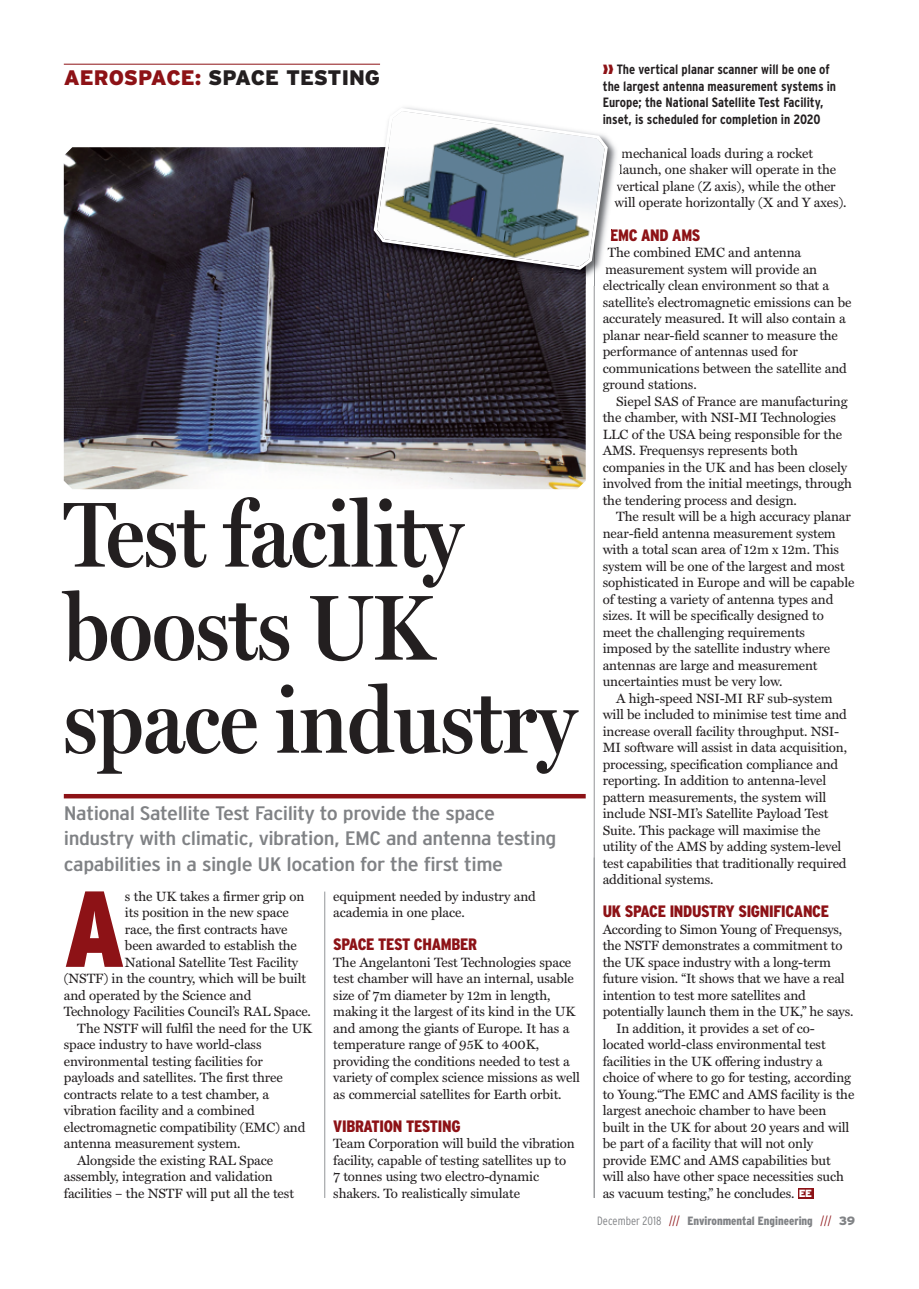
<style>
.page{position:relative;width:919px;height:1289px;background:#fff}
.page>*{position:absolute;margin:0;border:0;box-sizing:border-box;transform-origin:0 0}
.t1{font:900 condensed 107.7px "Interstate";color:#8d1216}
.t2{font:600 93px/93px "Miller Headline";color:#231f20}
.t3{font:900 21px "Interstate";color:#231f20}
.t4{font:condensed 19.5px/25.5px "Interstate";letter-spacing:-.02em;color:#808285;scale:1.25 1}
.t5{font:900 condensed 16.5px "Interstate";letter-spacing:-.02em;color:#8d1216}
.t6{font:13.5px/16.5px "Miller Text";letter-spacing:-.01em;color:#231f20}
.t7{font:700 condensed 13.5px/16.5px "Interstate";color:#231f20}
.t8{font:900 condensed 12px "Interstate";color:#808285}
.s1{color:#8d1216}
.s2{font-family:"Interstate";font-weight:900;font-size:10.35px;color:#fff}
.s3{font-weight:300}
.s4{font-weight:300;color:#8d1216}
.s5{font-stretch:normal}
</style>
<div class="page">
<hr style="left:594px;top:146px;width:1px;height:1051px;background:#939598">
<hr style="left:324px;top:891px;width:1px;height:306px;background:#939598">
<div style="left:797px;top:1187px;width:16px;height:11px;background:#8d1216"></div>
<hr style="left:64px;top:794px;width:521px;height:4px;background:#8d1216">
<hr style="left:64px;top:64px;width:316px;height:1px;background:#8d1216">
<img style="left:64px;top:147px;width:521px;height:342px">
<img style="left:364px;top:147px;width:221px;height:138px">
<svg style="left:373px;top:108px;width:250px;height:166px"></svg>
<h3 class="t3" style="left:64px;top:66px;width:318px"><span class="s1">AEROSPACE:</span> SPACE TESTING</h3>
<h2 class="t2" style="left:64px;top:488px;width:513px">Test facility boosts UK space industry</h2>
<h3 class="t4" style="left:64px;top:800px;width:395px">National Satellite Test Facility to provide the space industry with climatic, vibration, EMC and antenna testing capabilities in a single UK location for the first time</h3>
<h1 class="t1" style="left:64px;top:866px;width:63px">A</h1>
<p class="t6" style="left:125px;top:887px;width:181px">s the UK takes a firmer grip on</p>
<p class="t6" style="left:125px;top:904px;width:165px">its position in the new space</p>
<p class="t6" style="left:125px;top:920px;width:164px">race, the first contracts have</p>
<p class="t6" style="left:125px;top:937px;width:173px">been awarded to establish the</p>
<p class="t6" style="left:125px;top:953px;width:175px">National Satellite Test Facility</p>
<p class="t6" style="left:64px;top:970px;width:244px">(NSTF) in the country, which will be built</p>
<p class="t6" style="left:64px;top:986px;width:189px">and operated by the Science and</p>
<p class="t6" style="left:64px;top:1003px;width:249px">Technology Facilities Council’s RAL Space.</p>
<p class="t6" style="left:77px;top:1019px;width:236px">The NSTF will fulfil the need for the UK</p>
<p class="t6" style="left:64px;top:1036px;width:199px">space industry to have world-class</p>
<p class="t6" style="left:64px;top:1052px;width:200px">environmental testing facilities for</p>
<p class="t6" style="left:64px;top:1069px;width:220px">payloads and satellites. The first three</p>
<p class="t6" style="left:64px;top:1085px;width:207px">contracts relate to a test chamber, a</p>
<p class="t6" style="left:64px;top:1102px;width:192px">vibration facility and a combined</p>
<p class="t6" style="left:64px;top:1118px;width:243px">electromagnetic compatibility (EMC) and</p>
<p class="t6" style="left:64px;top:1135px;width:178px">antenna measurement system.</p>
<p class="t6" style="left:77px;top:1151px;width:197px">Alongside the existing RAL Space</p>
<p class="t6" style="left:64px;top:1168px;width:210px">assembly, integration and validation</p>
<p class="t6" style="left:64px;top:1184px;width:232px">facilities – the NSTF will put all the test</p>
<p class="t6" style="left:333px;top:887px;width:204px">equipment needed by industry and academia in one place.</p>
<p class="t5" style="left:333px;top:935px;width:145px">SPACE TEST CHAMBER</p>
<p class="t6" style="left:333px;top:953px;width:248px">The Angelantoni Test Technologies space test chamber will have an internal, usable size of 7m diameter by 12m in length, making it the largest of its kind in the UK and among the giants of Europe. It has a temperature range of 95K to 400K, providing the conditions needed to test a variety of complex science missions as well as commercial satellites for Earth orbit.</p>
<p class="t5" style="left:333px;top:1116px;width:129px">VIBRATION TESTING</p>
<p class="t6" style="left:333px;top:1135px;width:243px">Team Corporation will build the vibration facility, capable of testing satellites up to 7 tonnes using two electro-dynamic shakers. To realistically simulate</p>
<p class="t7" style="left:602px;top:61px;width:235px"><span class="s1">❱❱</span> The vertical planar scanner will be one of the largest antenna measurement systems in Europe; the National Satellite Test Facility, inset, is scheduled for completion in 2020</p>
<p class="t6" style="left:621px;top:145px;width:193px">mechanical loads during a rocket</p>
<p class="t6" style="left:619px;top:161px;width:219px">launch, one shaker will operate in the</p>
<p class="t6" style="left:616px;top:178px;width:220px">vertical plane (Z axis), while the other</p>
<p class="t6" style="left:614px;top:194px;width:234px">will operate horizontally (X and Y axes).</p>
<p class="t5" style="left:610px;top:225px;width:92px">EMC AND AMS</p>
<p class="t6" style="left:602px;top:244px;width:250px;text-indent:5px">The combined EMC and antenna measurement system will provide an electrically clean environment so that a satellite’s electromagnetic emissions can be accurately measured. It will also contain a planar near-field scanner to measure the performance of antennas used for communications between the satellite and ground stations.</p>
<p class="t6" style="left:602px;top:392px;width:251px;text-indent:14px">Siepel SAS of France are manufacturing the chamber, with NSI-MI Technologies LLC of the USA being responsible for the AMS. Frequensys represents both companies in the UK and has been closely involved from the initial meetings, through the tendering process and design.</p>
<p class="t6" style="left:616px;top:508px;width:236px">The result will be a high accuracy planar</p>
<p class="t6" style="left:602px;top:524px;width:234px">near-field antenna measurement system</p>
<p class="t6" style="left:602px;top:541px;width:238px">with a total scan area of 12m x 12m. This</p>
<p class="t6" style="left:602px;top:557px;width:243px">system will be one of the largest and most</p>
<p class="t6" style="left:602px;top:574px;width:253px">sophisticated in Europe and will be capable</p>
<p class="t6" style="left:602px;top:590px;width:232px">of testing a variety of antenna types and</p>
<p class="t6" style="left:602px;top:607px;width:222px">sizes. It will be specifically designed to</p>
<p class="t6" style="left:602px;top:623px;width:204px">meet the challenging requirements</p>
<p class="t6" style="left:602px;top:640px;width:229px">imposed by the satellite industry where</p>
<p class="t6" style="left:602px;top:656px;width:216px">antennas are large and measurement</p>
<p class="t6" style="left:602px;top:673px;width:181px">uncertainties must be very low.</p>
<p class="t6" style="left:616px;top:689px;width:218px">A high-speed NSI-MI RF sub-system</p>
<p class="t6" style="left:602px;top:706px;width:246px">will be included to minimise test time and</p>
<p class="t6" style="left:602px;top:722px;width:238px">increase overall facility throughput. NSI-</p>
<p class="t6" style="left:602px;top:739px;width:246px">MI software will assist in data acquisition,</p>
<p class="t6" style="left:602px;top:755px;width:237px">processing, specification compliance and</p>
<p class="t6" style="left:602px;top:772px;width:225px">reporting. In addition to antenna-level</p>
<p class="t6" style="left:602px;top:788px;width:225px">pattern measurements, the system will</p>
<p class="t6" style="left:602px;top:805px;width:227px">include NSI-MI’s Satellite Payload Test</p>
<p class="t6" style="left:602px;top:821px;width:219px">Suite. This package will maximise the</p>
<p class="t6" style="left:602px;top:838px;width:240px">utility of the AMS by adding system-level</p>
<p class="t6" style="left:602px;top:854px;width:245px">test capabilities that traditionally required</p>
<p class="t6" style="left:602px;top:871px;width:112px">additional systems.</p>
<p class="t5" style="left:602px;top:902px;width:228px">UK SPACE INDUSTRY SIGNIFICANCE</p>
<p class="t6" style="left:602px;top:920px;width:241px">According to Simon Young of Frequensys,</p>
<p class="t6" style="left:602px;top:937px;width:241px">the NSTF demonstrates a commitment to</p>
<p class="t6" style="left:602px;top:953px;width:230px">the UK space industry with a long-term</p>
<p class="t6" style="left:602px;top:970px;width:243px">future vision. “It shows that we have a real</p>
<p class="t6" style="left:602px;top:986px;width:204px">intention to test more satellites and</p>
<p class="t6" style="left:602px;top:1003px;width:252px">potentially launch them in the UK,” he says.</p>
<p class="t6" style="left:616px;top:1019px;width:200px">In addition, it provides a set of co-</p>
<p class="t6" style="left:602px;top:1036px;width:224px">located world-class environmental test</p>
<p class="t6" style="left:602px;top:1052px;width:221px">facilities in the UK offering industry a</p>
<p class="t6" style="left:602px;top:1069px;width:250px">choice of where to go for testing, according</p>
<p class="t6" style="left:602px;top:1085px;width:253px">to Young.“The EMC and AMS facility is the</p>
<p class="t6" style="left:602px;top:1102px;width:225px">largest anechoic chamber to have been</p>
<p class="t6" style="left:602px;top:1118px;width:248px">built in the UK for about 20 years and will</p>
<p class="t6" style="left:602px;top:1135px;width:212px">be part of a facility that will not only</p>
<p class="t6" style="left:602px;top:1151px;width:229px">provide EMC and AMS capabilities but</p>
<p class="t6" style="left:602px;top:1168px;width:242px">will also have other space necessities such</p>
<p class="t6" style="left:602px;top:1184px;width:211px">as vacuum testing,” he concludes. <span class="s2">EE</span></p>
<p class="t8" style="left:597px;top:1213px;width:259px"><span class="s3">December 2018</span> <span class="s4">///</span> Environmental Engineering <span class="s4">///</span> <span class="s5">39</span></p>
</div>
